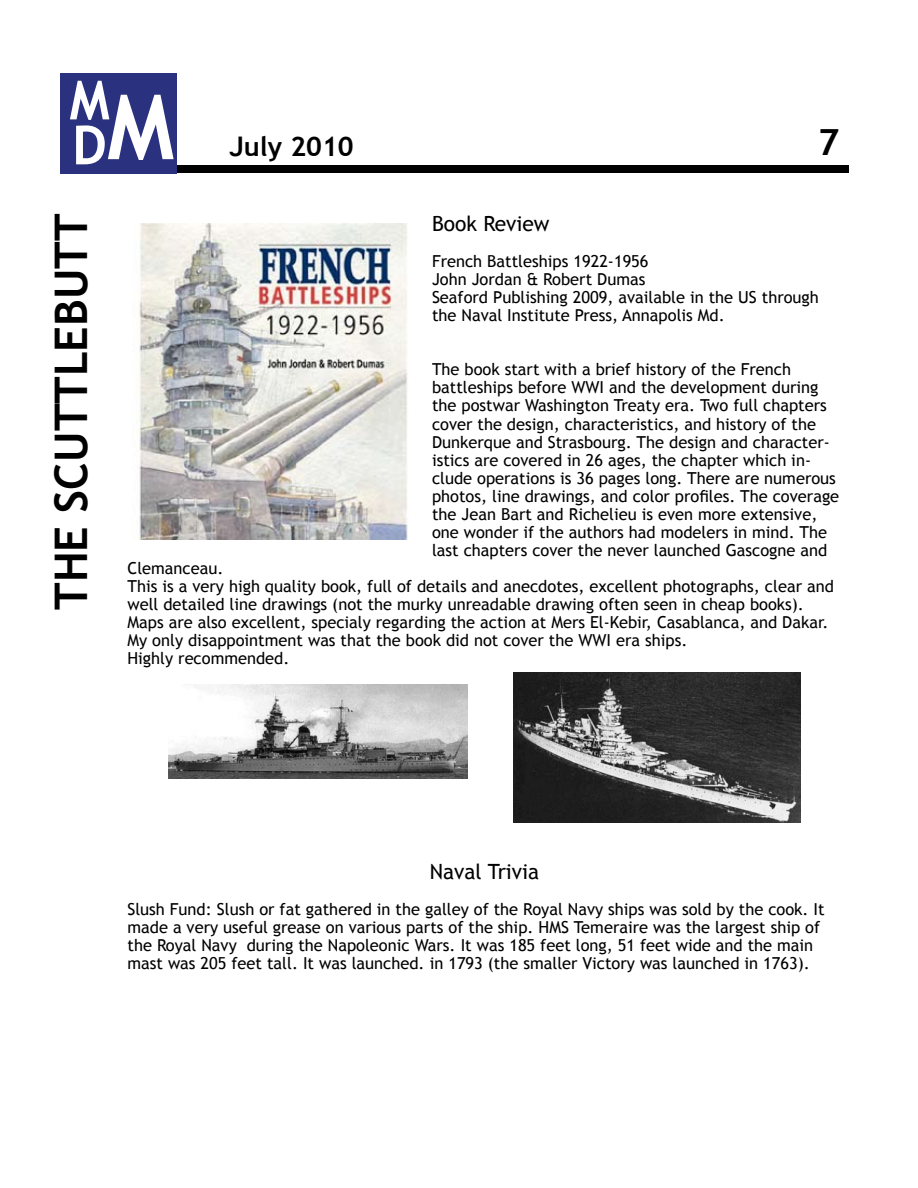
<style>
.page{position:relative;width:918px;height:1188px;background:#fff}
.page>*{position:absolute;margin:0;border:0;box-sizing:border-box;transform-origin:0 0}
.t1{font:700 54px/45px "Trebuchet MS";color:#fff}
.t2{font:700 45px "Trebuchet MS";color:#000}
.t3{font:700 36px "Trebuchet MS";color:#000}
.t4{font:700 27px "Trebuchet MS";color:#000}
.t5{font:21px "Trebuchet MS";color:#000}
.t6{font:16.5px/18px "Trebuchet MS";color:#000}
.s1{font-size:90px}
</style>
<div class="page">
<div style="left:61px;top:74px;width:116px;height:100px;background:#2a3280"></div>
<div style="left:177px;top:165px;width:672px;height:8px;background:#000"></div>
<img style="left:134px;top:223px;width:274px;height:317px">
<img style="left:513px;top:672px;width:287px;height:150px">
<img style="left:168px;top:684px;width:300px;height:95px">
<h1 class="t1" style="left:69px;top:78px;width:106px">M<br>D<span class="s1">M</span></h1>
<h3 class="t4" style="left:230px;top:130px;width:126px">July 2010</h3>
<h3 class="t3" style="left:818px;top:120px;width:23px">7</h3>
<h2 class="t2" style="left:43px;top:610px;width:398px;rotate:-90deg">THE SCUTTLEBUTT</h2>
<p class="t5" style="left:432px;top:212px;width:119px">Book Review</p>
<p class="t6" style="left:432px;top:253px;width:388px">French Battleships 1922-1956<br>John Jordan &amp; Robert Dumas<br>Seaford Publishing 2009, available in the US through the Naval Institute Press, Annapolis Md.</p>
<p class="t6" style="left:432px;top:361px;width:409px">The book start with a brief history of the French battleships before WWI and the development during the postwar Washington Treaty era. Two full chapters cover the design, characteristics, and history of the Dunkerque and Strasbourg. The design and character&shy;istics are covered in 26 ages, the chapter which in&shy;clude operations is 36 pages long. There are numerous photos, line drawings, and color profiles. The coverage the Jean Bart and Richelieu is even more extensive, one wonder if the authors had modelers in mind. The last chapters cover the never launched Gascogne and</p>
<p class="t6" style="left:127px;top:559px;width:708px">Clemanceau.<br>This is a very high quality book, full of details and anecdotes, excellent photographs, clear and well detailed line drawings (not the murky unreadable drawing often seen in cheap books).<br>Maps are also excellent, specialy regarding the action at Mers El-Kebir, Casablanca, and Dakar.<br>My only disappointment was that the book did not cover the WWI era ships.<br>Highly recommended.</p>
<p class="t5" style="left:430px;top:860px;width:111px">Naval Trivia</p>
<p class="t6" style="left:128px;top:901px;width:699px">Slush Fund: Slush or fat gathered in the galley of the Royal Navy ships was sold by the cook. It made a very useful grease on various parts of the ship. HMS Temeraire was the largest ship of the Royal Navy during the Napoleonic Wars. It was 185 feet long, 51 feet wide and the main mast was 205 feet tall. It was launched. in 1793 (the smaller Victory was launched in 1763).</p>
</div>
